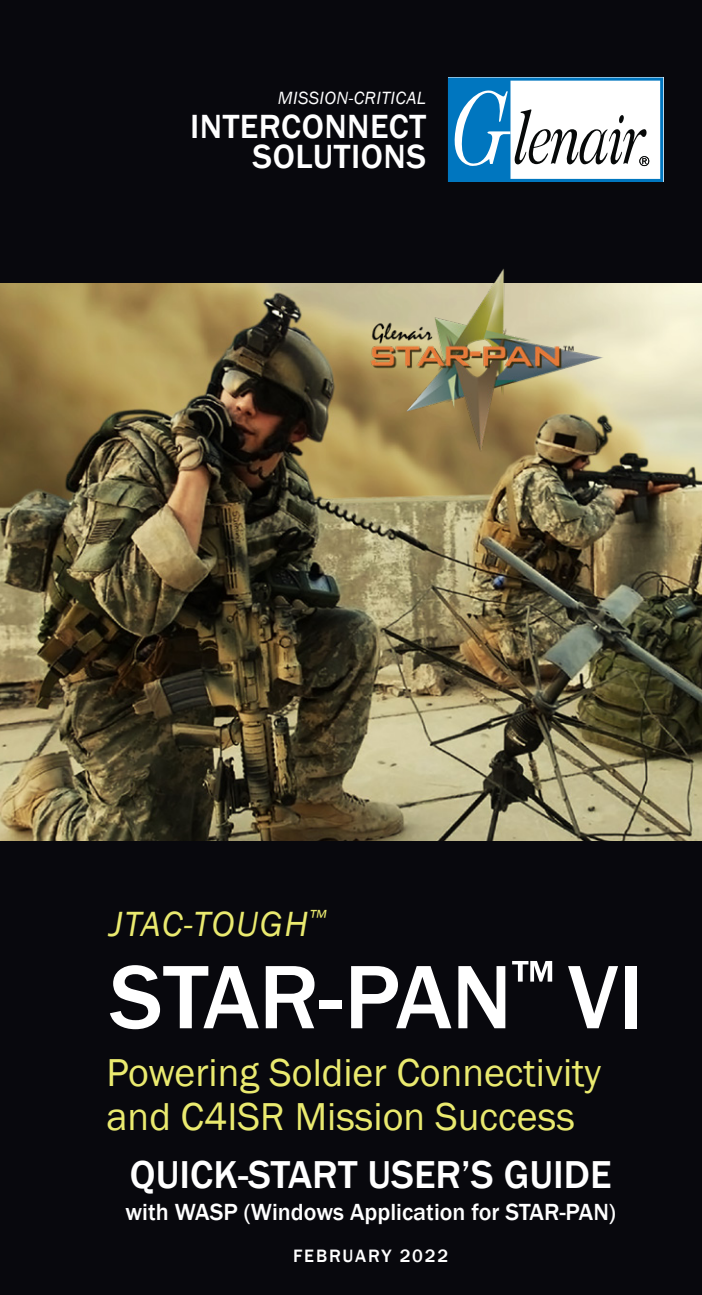
<style>
.page{position:relative;width:702px;height:1295px;background:#08080d}
.page>*{position:absolute;margin:0;border:0;box-sizing:border-box;transform-origin:0 0}
.FC_title{font:500 93.2px "Franklin Gothic";letter-spacing:-.005em;color:#fff}
.FC_subhead{font:40px/44px "Franklin Gothic";color:#eaea6f}
.FC_date{font:500 40px "Franklin Gothic";color:#fff}
.FC_pre_head{font:italic 36px "Franklin Gothic";letter-spacing:.04em;color:#eaea6f}
.t1{font:500 34.4px/30px "Franklin Gothic";letter-spacing:.015em;color:#fff;text-align:right}
.FC_date-2{font:500 24px "Franklin Gothic";color:#fff}
.t2{font:italic 18.4px "Franklin Gothic";letter-spacing:.02em;color:#fff}
.FC_date-3{font:500 18.4px "Franklin Gothic";letter-spacing:.1em;color:#fff}
</style>
<div class="page">
<svg style="left:448px;top:78px;width:215px;height:104px;background:#a0c3d9"></svg>
<img style="left:0;top:283px;width:702px;height:557px">
<img style="left:356px;top:268px;width:261px;height:192px">
<p class="t2" style="left:278px;top:86px;width:150px">MISSION-CRITICAL</p>
<p class="t1" style="left:190px;top:112px;width:237px">INTERCONNECT<br>SOLUTIONS</p>
<p class="FC_pre_head" style="left:110px;top:901px;width:218px">JTAC-TOUGH<sup>™</sup></p>
<p class="FC_title" style="left:110px;top:939px;width:535px">STAR-PAN<sup>™</sup> VI</p>
<p class="FC_subhead" style="left:106px;top:1052px;width:496px">Powering Soldier Connectivity and C4ISR Mission Success</p>
<p class="FC_date" style="left:130px;top:1149px;width:483px">QUICK-START USER’S GUIDE</p>
<p class="FC_date-2" style="left:125px;top:1197px;width:492px">with WASP (Windows Application for STAR-PAN)</p>
<p class="FC_date-3" style="left:293px;top:1244px;width:157px">FEBRUARY 2022</p>
</div>
